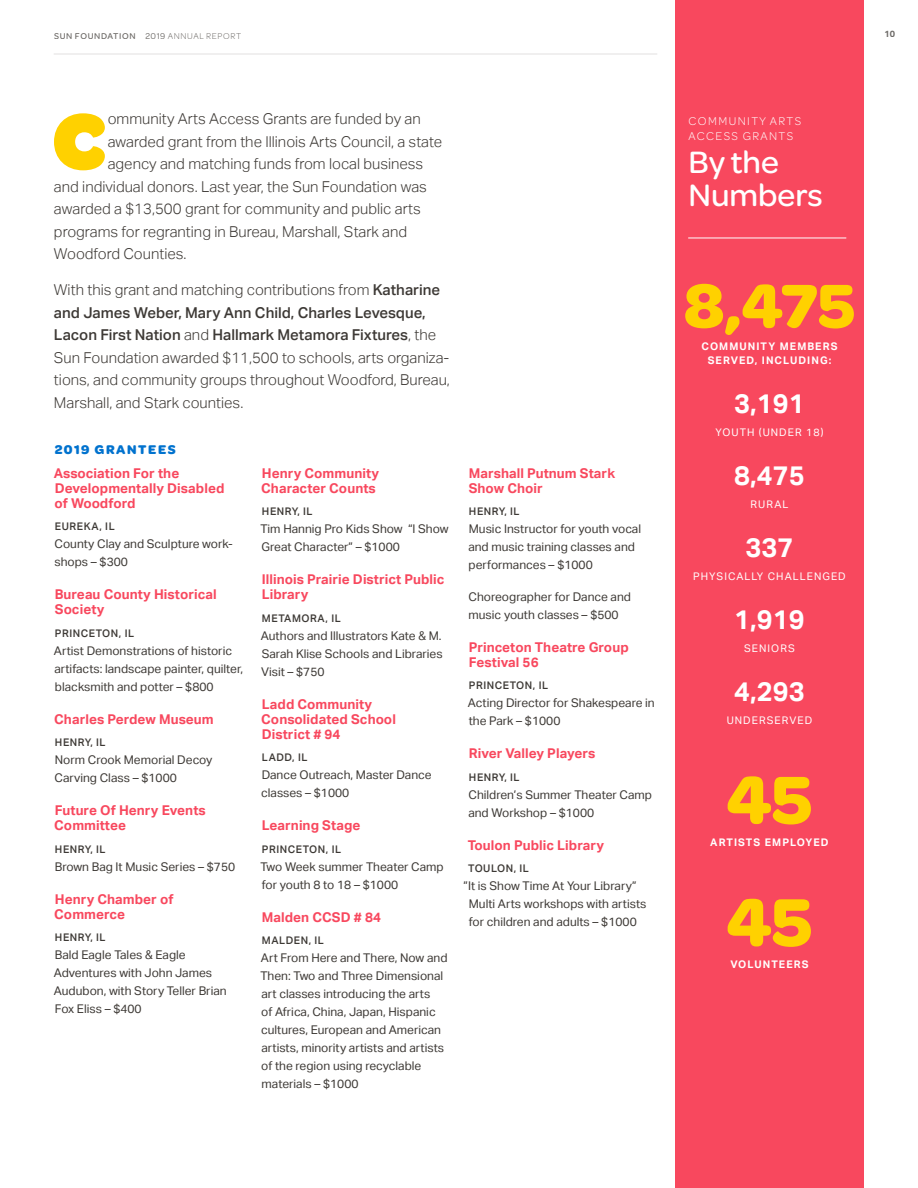
<style>
.page{position:relative;width:918px;height:1188px;background:#fff}
.page>*{position:absolute;margin:0;border:0;box-sizing:border-box;transform-origin:0 0}
.t1{font:900 84.3px "Omnes";color:#ffd100}
.t2{font:700 72px "Omnes";color:#ffd100}
.t3{font:700 66px "Omnes";color:#ffd100}
.t4{font:500 33px/33px "Omnes";color:#fff}
.t5{font:700 27px "Aktiv Grotesk";color:#fff}
.t6{font:300 15px/22.5px "Aktiv Grotesk";color:#3d3935}
.t7{font:700 13.5px/15px "Aktiv Grotesk";letter-spacing:.005em;color:#f8485e}
.t8{font:700 13.5px "Omnes";letter-spacing:.12em;color:#0072ce}
.t9{font:12px/18px "Aktiv Grotesk";color:#3d3935}
.t10{font:300 12px/15px "Omnes";letter-spacing:.12em;color:#fff}
.t11{font:500 10.5px "Aktiv Grotesk";letter-spacing:.05em;color:#3d3935}
.t12{font:700 10.5px/13.5px "Aktiv Grotesk";letter-spacing:.1em;color:#fff;text-align:center}
.t13{font:10.5px "Aktiv Grotesk";letter-spacing:.1em;color:#fff}
.t14{font:500 9px "Omnes";letter-spacing:.07em;color:#3d3935}
.t15{font:700 9px "Aktiv Grotesk";color:#3d3935}
.s1{font-weight:400}
.s2{font-weight:300}
.s3{font-weight:500}
</style>
<div class="page">
<div style="left:675px;top:0;width:189px;height:1188px;background:#f8485e"></div>
<hr style="left:688px;top:238px;width:158px;height:1px;background:#fff">
<hr style="left:54px;top:54px;width:603px;height:1px;background:#e2e1e1">
<p class="t14" style="left:54px;top:29px;width:189px">SUN FOUNDATION <span class="s1">2019</span> <span class="s2">ANNUAL REPORT</span></p>
<p class="t15" style="left:884px;top:28px;width:12px">10</p>
<h1 class="t1" style="left:52px;top:80px;width:55px">C</h1>
<p class="t6" style="left:108px;top:108px;width:315px">ommunity Arts Access Grants are funded by an</p>
<p class="t10" style="left:689px;top:113px;width:114px">COMMUNITY ARTS<br>ACCESS GRANTS</p>
<h3 class="t4" style="left:688px;top:143px;width:136px">By the<br>Numbers</h3>
<p class="t6" style="left:108px;top:130px;width:336px">awarded grant from the Illinois Arts Council, a state</p>
<p class="t6" style="left:108px;top:153px;width:317px">agency and matching funds from local business</p>
<p class="t6" style="left:54px;top:175px;width:374px">and individual donors. Last year, the Sun Foundation was</p>
<p class="t6" style="left:54px;top:198px;width:368px">awarded a $13,500 grant for community and public arts</p>
<p class="t6" style="left:54px;top:220px;width:355px">programs for regranting in Bureau, Marshall, Stark and</p>
<p class="t6" style="left:54px;top:243px;width:134px">Woodford Counties.</p>
<p class="t6" style="left:54px;top:279px;width:397px">With this grant and matching contributions from <span class="s3">Katharine and James Weber, Mary Ann Child, Charles Levesque, Lacon First Nation</span> and <span class="s3">Hallmark Metamora Fixtures</span>, the Sun Foundation awarded $11,500 to schools, arts organiza&shy;tions, and community groups throughout Woodford, Bureau, Marshall, and Stark counties.</p>
<h3 class="t3" style="left:684px;top:259px;width:173px">8,475</h3>
<p class="t12" style="left:702px;top:340px;width:137px">COMMUNITY MEMBERS<br>SERVED, INCLUDING:</p>
<h3 class="t5" style="left:734px;top:388px;width:72px">3,191</h3>
<p class="t13" style="left:715px;top:426px;width:110px">YOUTH (UNDER 18)</p>
<h3 class="t5" style="left:734px;top:460px;width:72px">8,475</h3>
<p class="t13" style="left:751px;top:498px;width:39px">RURAL</p>
<h3 class="t5" style="left:746px;top:532px;width:49px">337</h3>
<p class="t13" style="left:693px;top:570px;width:154px">PHYSICALLY CHALLENGED</p>
<h3 class="t5" style="left:734px;top:604px;width:72px">1,919</h3>
<p class="t13" style="left:744px;top:642px;width:52px">SENIORS</p>
<h3 class="t5" style="left:734px;top:676px;width:72px">4,293</h3>
<p class="t13" style="left:727px;top:714px;width:87px">UNDERSERVED</p>
<p class="t8" style="left:55px;top:440px;width:123px">2019 GRANTEES</p>
<p class="t7" style="left:54px;top:466px;width:172px">Association For the<br>Developmentally Disabled of Woodford</p>
<p class="t11" style="left:55px;top:521px;width:61px">EUREKA, IL</p>
<p class="t9" style="left:55px;top:535px;width:180px">County Clay and Sculpture work&shy;shops – $300</p>
<p class="t7" style="left:55px;top:587px;width:163px">Bureau County Historical<br>Society</p>
<p class="t11" style="left:55px;top:627px;width:81px">PRINCETON, IL</p>
<p class="t9" style="left:54px;top:642px;width:191px">Artist Demonstrations of historic artifacts: landscape painter, quilter, blacksmith and potter – $800</p>
<p class="t7" style="left:54px;top:712px;width:161px">Charles Perdew Museum</p>
<p class="t11" style="left:55px;top:737px;width:52px">HENRY, IL</p>
<p class="t9" style="left:55px;top:751px;width:159px">Norm Crook Memorial Decoy<br>Carving Class – $1000</p>
<p class="t7" style="left:54px;top:803px;width:153px">Future Of Henry Events<br>Committee</p>
<p class="t11" style="left:55px;top:843px;width:52px">HENRY, IL</p>
<p class="t9" style="left:55px;top:858px;width:182px">Brown Bag It Music Series – $750</p>
<p class="t7" style="left:54px;top:892px;width:121px">Henry Chamber of<br>Commerce</p>
<p class="t11" style="left:55px;top:932px;width:52px">HENRY, IL</p>
<p class="t9" style="left:54px;top:946px;width:174px">Bald Eagle Tales &amp; Eagle<br>Adventures with John James<br>Audubon, with Story Teller Brian<br>Fox Eliss – $400</p>
<p class="t7" style="left:261px;top:466px;width:119px">Henry Community<br>Character Counts</p>
<p class="t11" style="left:262px;top:506px;width:52px">HENRY, IL</p>
<p class="t9" style="left:260px;top:520px;width:190px">Tim Hannig Pro Kids Show “I Show<br>Great Character” – $1000</p>
<p class="t7" style="left:262px;top:572px;width:184px">Illinois Prairie District Public<br>Library</p>
<p class="t11" style="left:262px;top:612px;width:80px">METAMORA, IL</p>
<p class="t9" style="left:261px;top:627px;width:183px;text-align:justify">Authors and Illustrators Kate &amp; M.<br>Sarah Klise Schools and Libraries Visit – $750</p>
<p class="t7" style="left:261px;top:697px;width:136px">Ladd Community<br>Consolidated School<br>District # 94</p>
<p class="t11" style="left:262px;top:752px;width:47px">LADD, IL</p>
<p class="t9" style="left:261px;top:766px;width:172px">Dance Outreach, Master Dance classes – $1000</p>
<p class="t7" style="left:262px;top:818px;width:100px">Learning Stage</p>
<p class="t11" style="left:262px;top:843px;width:81px">PRINCETON, IL</p>
<p class="t9" style="left:260px;top:858px;width:185px">Two Week summer Theater Camp for youth 8 to 18 – $1000</p>
<p class="t7" style="left:262px;top:910px;width:121px">Malden CCSD # 84</p>
<p class="t11" style="left:262px;top:935px;width:64px">MALDEN, IL</p>
<p class="t9" style="left:260px;top:949px;width:189px">Art From Here and There, Now and<br>Then: Two and Three Dimensional art classes introducing the arts<br>of Africa, China, Japan, Hispanic cultures, European and American artists, minority artists and artists of the region using recyclable materials – $1000</p>
<p class="t7" style="left:469px;top:466px;width:148px">Marshall Putnum Stark<br>Show Choir</p>
<p class="t11" style="left:469px;top:506px;width:52px">HENRY, IL</p>
<p class="t9" style="left:468px;top:520px;width:174px">Music Instructor for youth vocal and music training classes and performances – $1000</p>
<p class="t9" style="left:469px;top:588px;width:164px">Choreographer for Dance and music youth classes – $500</p>
<p class="t7" style="left:469px;top:640px;width:161px">Princeton Theatre Group<br>Festival 56</p>
<p class="t11" style="left:469px;top:680px;width:81px">PRINCETON, IL</p>
<p class="t9" style="left:468px;top:694px;width:188px">Acting Director for Shakespeare in the Park – $1000</p>
<p class="t7" style="left:469px;top:746px;width:128px">River Valley Players</p>
<p class="t11" style="left:469px;top:771px;width:52px">HENRY, IL</p>
<p class="t9" style="left:468px;top:786px;width:185px">Children’s Summer Theater Camp and Workshop – $1000</p>
<p class="t7" style="left:468px;top:838px;width:138px">Toulon Public Library</p>
<p class="t11" style="left:468px;top:863px;width:62px">TOULON, IL</p>
<p class="t9" style="left:469px;top:877px;width:179px;text-indent:-5px">”It is Show Time At Your Library”<br>Multi Arts workshops with artists for children and adults – $1000</p>
<h2 class="t2" style="left:727px;top:749px;width:87px">45</h2>
<p class="t12" style="left:710px;top:836px;width:120px">ARTISTS EMPLOYED</p>
<h2 class="t2" style="left:727px;top:871px;width:87px">45</h2>
<p class="t12" style="left:730px;top:958px;width:80px">VOLUNTEERS</p>
</div>
